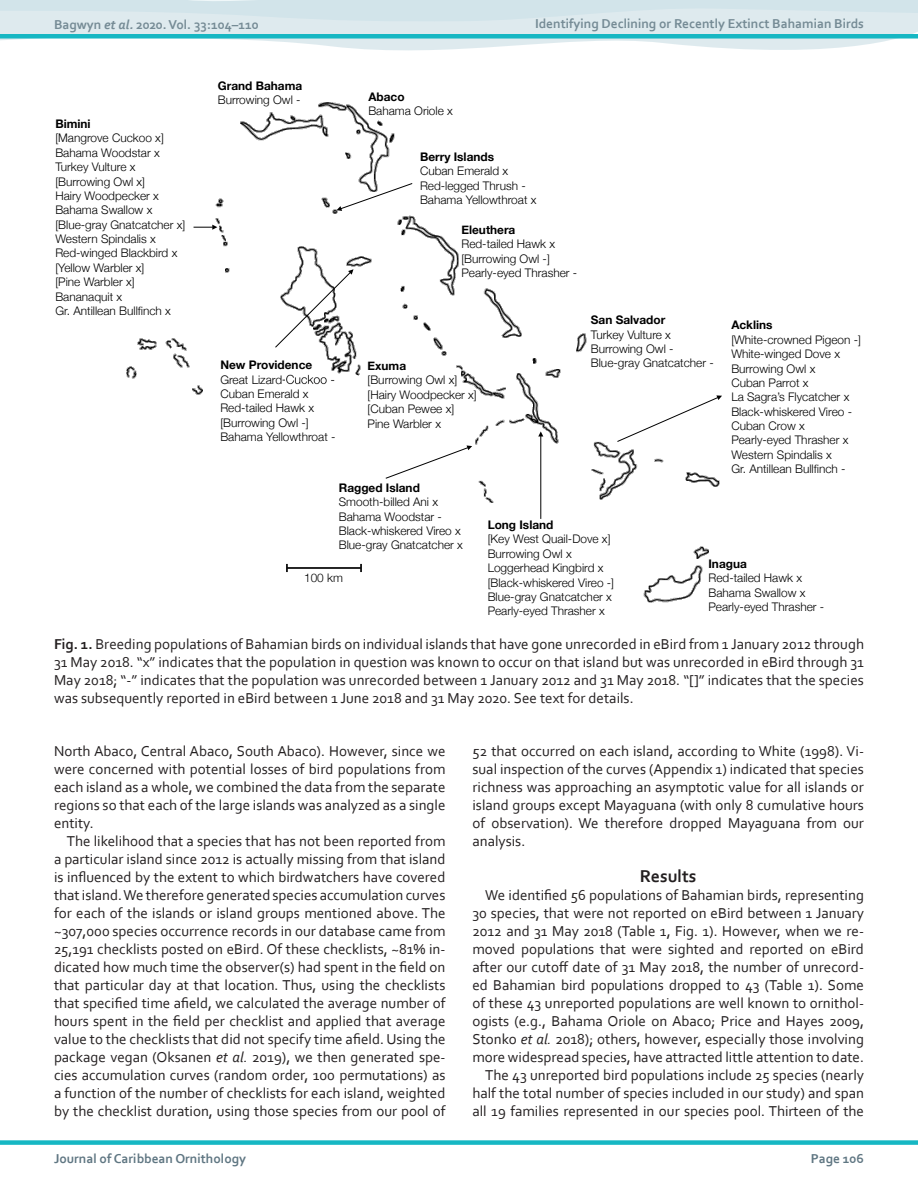
<style>
.page{position:relative;width:918px;height:1188px;background:#fff}
.page>*{position:absolute;margin:0;border:0;box-sizing:border-box;transform-origin:0 0}
.Body_Heading_1__H2{font:700 18px "Corbel";color:#231f20}
.main_body_text__P{font:15px/18px "Corbel";color:#231f20;text-align:justify}
.Figure_Legend__P{font:15px/18px "Corbel";color:#231f20;text-align:justify}
.t1{font:700 13.5px "Corbel";color:#758b95}
.t2{font:700 13.5px "Corbel";color:#5f7682}
.t3{font:300 11.85px/14.4px "Helvetica Neue";color:#000}
.s1{font-style:italic}
.s2{font-weight:700}
</style>
<div class="page">
<svg style="left:0;top:0;width:918px;height:51px;fill:#deeaee"></svg>
<div style="left:0;top:1140px;width:918px;height:5px;background:#16b7c3"></div>
<img style="left:126px;top:102px;width:594px;height:500px">
<svg style="left:274px;top:269px;width:80px;height:79px"></svg>
<hr style="left:287px;top:567px;width:74px;height:2px;background:#000">
<svg style="left:360px;top:564px;width:2px;height:8px"></svg>
<svg style="left:286px;top:564px;width:2px;height:8px"></svg>
<svg style="left:337px;top:182px;width:76px;height:29px"></svg>
<hr style="left:540px;top:436px;width:1px;height:83px;background:#000">
<svg style="left:538px;top:431px;width:5px;height:6px"></svg>
<svg style="left:385px;top:445px;width:87px;height:34px"></svg>
<svg style="left:616px;top:395px;width:106px;height:48px"></svg>
<svg style="left:194px;top:225px;width:23px;height:5px"></svg>
<svg style="left:282px;top:379px;width:4px;height:3px"></svg>
<img style="left:286px;top:370px;width:13px;height:15px">
<img style="left:287px;top:374px;width:47px;height:11px">
<div style="left:0;top:34px;width:918px;height:5px;background:#16b7c3"></div>
<p class="t1" style="left:54px;top:16px;width:206px">Bagwyn <span class="s1">et al.</span> 2020. Vol. 33:104–110</p>
<p class="t1" style="left:535px;top:15px;width:330px">Identifying Declining or Recently Extinct Bahamian Birds</p>
<p class="t3" style="left:55px;top:116px;width:131px"><span class="s2">Bimini<br></span>[Mangrove Cuckoo x]<br>Bahama Woodstar x<br>Turkey Vulture x [Burrowing Owl x]<br>Hairy Woodpecker x<br>Bahama Swallow x [Blue-gray Gnatcatcher x]<br>Western Spindalis x<br>Red-winged Blackbird x [Yellow Warbler x]<br>[Pine Warbler x]<br>Bananaquit x<br>Gr. Antillean Bullfinch x</p>
<p class="t3" style="left:218px;top:78px;width:86px"><span class="s2">Grand Bahama<br></span>Burrowing Owl -</p>
<p class="t3" style="left:220px;top:357px;width:117px"><span class="s2">New Providence<br></span>Great Lizard Cuckoo -<br>Cuban Emerald x<br>Red-tailed Hawk x [Burrowing Owl -]<br>Bahama Yellowthroat -</p>
<p class="t3" style="left:368px;top:89px;width:86px"><span class="s2">Abaco<br></span>Bahama Oriole x</p>
<p class="t3" style="left:420px;top:149px;width:118px"><span class="s2">Berry Islands<br></span>Cuban Emerald x<br>Red-legged Thrush -<br>Bahama Yellowthroat x</p>
<p class="t3" style="left:461px;top:222px;width:117px"><span class="s2">Eleuthera<br></span>Red-tailed Hawk x [Burrowing Owl -]<br>Pearly-eyed Thrasher -</p>
<p class="t3" style="left:368px;top:358px;width:111px"><span class="s2">Exuma<br></span>[Burrowing Owl x] [Hairy Woodpecker x] [Cuban Pewee x]<br>Pine Warbler x</p>
<p class="t3" style="left:591px;top:312px;width:124px"><span class="s2">San Salvador<br></span>Turkey Vulture x<br>Burrowing Owl -<br>Blue-gray Gnatcatcher -</p>
<p class="t3" style="left:731px;top:317px;width:131px"><span class="s2">Acklins<br></span>[White-crowned Pigeon -]<br>White-winged Dove x<br>Burrowing Owl x<br>Cuban Parrot x<br>La Sagra’s Flycatcher x<br>Black-whiskered Vireo -<br>Cuban Crow x<br>Pearly-eyed Thrasher x<br>Western Spindalis x<br>Gr. Antillean Bullfinch -</p>
<p class="t3" style="left:339px;top:480px;width:126px"><span class="s2">Ragged Island<br></span>Smooth-billed Ani x<br>Bahama Woodstar -<br>Black-whiskered Vireo x<br>Blue-gray Gnatcatcher x</p>
<p class="t3" style="left:304px;top:570px;width:40px">100 km</p>
<p class="t3" style="left:488px;top:517px;width:128px"><span class="s2">Long Island<br></span>[Key West Quail-Dove x]<br>Burrowing Owl x<br>Loggerhead Kingbird x [Black-whiskered Vireo -]<br>Blue-gray Gnatcatcher x<br>Pearly-eyed Thrasher x</p>
<p class="t3" style="left:708px;top:556px;width:117px"><span class="s2">Inagua<br></span>Red-tailed Hawk x<br>Bahama Swallow x<br>Pearly-eyed Thrasher -</p>
<p class="Figure_Legend__P" style="left:54px;top:634px;width:812px"><span class="s2">Fig. 1.</span> Breeding populations of Bahamian birds on individual islands that have gone unrecorded in eBird from 1 January 2012 through 31 May 2018. “x” indicates that the population in question was known to occur on that island but was unrecorded in eBird through 31<br>May 2018; “-” indicates that the population was unrecorded between 1 January 2012 and 31 May 2018. “[]” indicates that the species was subsequently reported in eBird between 1 June 2018 and 31 May 2020. See text for details.</p>
<p class="main_body_text__P" style="left:54px;top:742px;width:393px">North Abaco, Central Abaco, South Abaco). However, since we were concerned with potential losses of bird populations from each island as a whole, we combined the data from the separate regions so that each of the large islands was analyzed as a single entity.</p>
<p class="main_body_text__P" style="left:54px;top:832px;width:393px;text-indent:13px">The likelihood that a species that has not been reported from a particular island since 2012 is actually missing from that island is influenced by the extent to which birdwatchers have covered that island. We therefore generated species accumulation curves for each of the islands or island groups mentioned above. The ~307,000 species occurrence records in our database came from 25,191 checklists posted on eBird. Of these checklists, ~81% in&shy;dicated how much time the observer(s) had spent in the field on that particular day at that location. Thus, using the checklists that specified time afield, we calculated the average number of hours spent in the field per checklist and applied that average value to the checklists that did not specify time afield. Using the package vegan (Oksanen <span class="s1">et al.</span> 2019), we then generated spe&shy;cies accumulation curves (random order, 100 permutations) as a function of the number of checklists for each island, weighted by the checklist duration, using those species from our pool of</p>
<p class="main_body_text__P" style="left:472px;top:742px;width:393px">52 that occurred on each island, according to White (1998). Vi&shy;sual inspection of the curves (Appendix 1) indicated that species richness was approaching an asymptotic value for all islands or island groups except Mayaguana (with only 8 cumulative hours of observation). We therefore dropped Mayaguana from our analysis.</p>
<h2 class="Body_Heading_1__H2" style="left:640px;top:865px;width:58px">Results</h2>
<p class="main_body_text__P" style="left:472px;top:886px;width:393px;text-indent:13px">We identified 56 populations of Bahamian birds, representing 30 species, that were not reported on eBird between 1 January 2012 and 31 May 2018 (Table 1, Fig. 1). However, when we re&shy;moved populations that were sighted and reported on eBird after our cutoff date of 31 May 2018, the number of unrecord&shy;ed Bahamian bird populations dropped to 43 (Table 1). Some of these 43 unreported populations are well known to ornithol&shy;ogists (e.g., Bahama Oriole on Abaco; Price and Hayes 2009, Stonko <span class="s1">et al.</span> 2018); others, however, especially those involving more widespread species, have attracted little attention to date.</p>
<p class="main_body_text__P" style="left:472px;top:1066px;width:393px;text-indent:13px">The 43 unreported bird populations include 25 species (nearly half the total number of species included in our study) and span all 19 families represented in our species pool. Thirteen of the</p>
<p class="t2" style="left:54px;top:1150px;width:194px">Journal of Caribbean Ornithology</p>
<p class="t2" style="left:811px;top:1150px;width:55px">Page 106</p>
</div>
